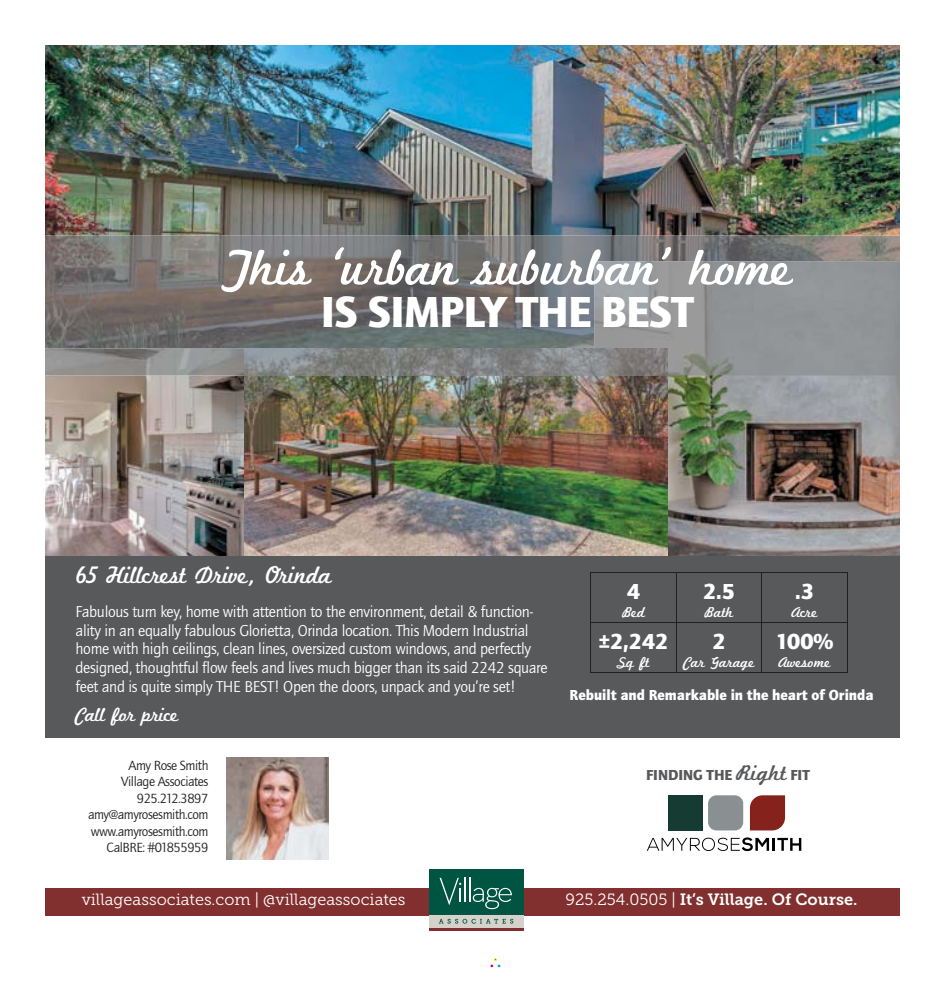
<style>
.page{position:relative;width:945px;height:990px;background:#fff}
.page>*{position:absolute;margin:0;border:0;box-sizing:border-box;transform-origin:0 0}
.t1{font:52.5px "Marketing Script";letter-spacing:-.02em;color:#fff}
.t2{font:45px "Quay Sans ITCTT Black";letter-spacing:-.02em;color:#fff}
.t3{font:25px "Marketing Script";letter-spacing:-.02em;color:#fff}
.t4{font:22.5px "Quay Sans ITCTT Black";color:#fff}
.t5{font:20px "Marketing Script";letter-spacing:-.02em;color:#fff}
.t6{font:16.25px/18.8px "Quay Sans ITCTT Book";letter-spacing:-.02em;color:#fff}
.t7{font:16.25px "Museo Slab 300";color:#fff}
.t8{font:16.25px "Museo Slab 700";color:#fff}
.t9{font:15px "Quay Sans ITCTT Black";color:#fff}
.t10{font:15px "Marketing Script";color:#fff}
.t11{font:15px "Quay Sans ITCTT Black";color:#58595b}
.t12{font:13.75px/16.5px "Quay Sans ITCTT Book";letter-spacing:-.03em;color:#231f20;text-align:right}
.s1{font-family:"Marketing Script";font-size:22.5px}
.s2{font-family:"Museo Slab 300"}
</style>
<div class="page">
<div style="left:490px;top:958px;width:11px;height:10px;border:1px solid #fff"></div>
<img style="left:45px;top:45px;width:855px;height:191px">
<img style="left:45px;top:376px;width:199px;height:180px">
<img style="left:668px;top:376px;width:232px;height:180px">
<img style="left:244px;top:349px;width:424px;height:207px">
<img style="left:45px;top:236px;width:556px;height:113px">
<img style="left:601px;top:236px;width:299px;height:25px">
<img style="left:45px;top:349px;width:270px;height:27px">
<img style="left:594px;top:261px;width:306px;height:115px">
<svg style="left:647px;top:837px;width:154px;height:14px"></svg>
<div style="left:669px;top:795px;width:34px;height:35px;background:#153b32"></div>
<div style="left:708px;top:795px;width:35px;height:35px;background:#8a8f92;border-radius:8px"></div>
<svg style="left:750px;top:795px;width:35px;height:35px"></svg>
<img style="left:226px;top:758px;width:102px;height:102px">
<div style="left:45px;top:888px;width:855px;height:27px;background:#82302f"></div>
<div style="left:429px;top:914px;width:94px;height:16px;background:#d7d1cb"></div>
<div style="left:429px;top:870px;width:94px;height:45px;background:#005542"></div>
<hr style="left:429px;top:929px;width:94px;height:2px;background:#82302f">
<svg style="left:439px;top:919px;width:74px;height:5px"></svg>
<svg style="left:440px;top:878px;width:26px;height:27px"></svg>
<hr style="left:469px;top:878px;width:2px;height:24px;background:#fff">
<svg style="left:473px;top:888px;width:39px;height:21px"></svg>
<div style="left:45px;top:556px;width:855px;height:182px;background:#58595b"></div>
<hr style="left:591px;top:572px;width:85px;height:1px;background:#231f20">
<hr style="left:591px;top:573px;width:1px;height:50px;background:#231f20">
<hr style="left:676px;top:572px;width:86px;height:1px;background:#231f20">
<hr style="left:676px;top:573px;width:1px;height:50px;background:#231f20">
<hr style="left:762px;top:572px;width:86px;height:1px;background:#231f20">
<hr style="left:761px;top:573px;width:1px;height:50px;background:#231f20">
<hr style="left:847px;top:573px;width:1px;height:50px;background:#231f20">
<hr style="left:591px;top:623px;width:257px;height:1px;background:#231f20">
<hr style="left:591px;top:623px;width:1px;height:50px;background:#231f20">
<hr style="left:676px;top:623px;width:1px;height:50px;background:#231f20">
<hr style="left:761px;top:623px;width:1px;height:50px;background:#231f20">
<hr style="left:847px;top:623px;width:1px;height:50px;background:#231f20">
<hr style="left:591px;top:673px;width:257px;height:1px;background:#231f20">
<h1 class="t1" style="left:222px;top:250px;width:572px">This ‘urban suburban’ home</h1>
<h2 class="t2" style="left:321px;top:285px;width:374px">IS SIMPLY THE BEST</h2>
<h3 class="t3" style="left:76px;top:566px;width:258px">65 Hillcrest Drive, Orinda</h3>
<p class="t6" style="left:76px;top:603px;width:474px">Fabulous turn key, home with attention to the environment, detail &amp; function&shy;ality in an equally fabulous Glorietta, Orinda location. This Modern Industrial home with high ceilings, clean lines, oversized custom windows, and perfectly designed, thoughtful flow feels and lives much bigger than its said 2242 square feet and is quite simply THE BEST! Open the doors, unpack and you’re set!</p>
<p class="t5" style="left:76px;top:707px;width:104px">Call for price</p>
<h3 class="t4" style="left:627px;top:578px;width:15px">4</h3>
<p class="t10" style="left:622px;top:607px;width:24px">Bed</p>
<h3 class="t4" style="left:703px;top:578px;width:33px">2.5</h3>
<p class="t10" style="left:705px;top:607px;width:30px">Bath</p>
<h3 class="t4" style="left:795px;top:578px;width:20px">.3</h3>
<p class="t10" style="left:791px;top:607px;width:28px">Acre</p>
<h3 class="t4" style="left:775px;top:628px;width:60px">100%</h3>
<p class="t10" style="left:778px;top:657px;width:54px">Awesome</p>
<p class="t9" style="left:570px;top:686px;width:305px">Rebuilt and Remarkable in the heart of Orinda</p>
<h3 class="t4" style="left:599px;top:628px;width:71px">±2,242</h3>
<p class="t10" style="left:617px;top:657px;width:34px">Sq ft</p>
<h3 class="t4" style="left:712px;top:628px;width:15px">2</h3>
<p class="t10" style="left:684px;top:657px;width:72px">Car Garage</p>
<p class="t12" style="left:88px;top:758px;width:122px">Amy Rose Smith<br>Village Associates<br>925.212.3897 amy@amyrosesmith.com www.amyrosesmith.com<br>CalBRE: #01855959</p>
<p class="t11" style="left:646px;top:766px;width:165px">FINDING THE <span class="s1">Right</span> FIT</p>
<p class="t7" style="left:82px;top:890px;width:325px">villageassociates.com | @villageassociates</p>
<p class="t8" style="left:566px;top:890px;width:293px"><span class="s2">925.254.0505 |</span> It’s Village. Of Course.</p>
</div>
